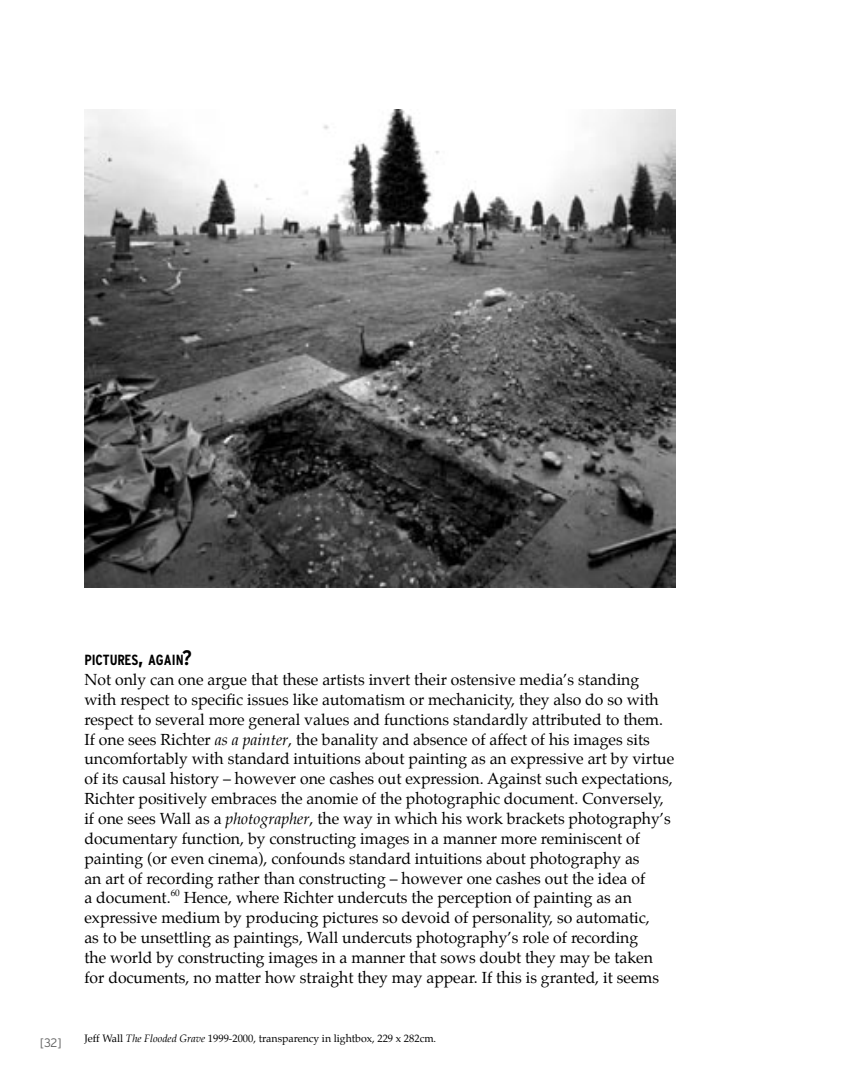
<style>
.page{position:relative;width:844px;height:1092px;background:#fff}
.page>*{position:absolute;margin:0;border:0;box-sizing:border-box;transform-origin:0 0}
.body_no_indent{font:15.75px/19.8px "Palatino";color:#000}
.essay_sub_title{font:700 condensed 14.7px "Interstate";color:#000}
.t1{font:300 12.25px "Interstate";color:#636363}
.t2{font:10.5px "Palatino";color:#000}
.s1{font-size:21px}
.s2{font-style:italic}
</style>
<div class="page">
<img style="left:84px;top:109px;width:591px;height:478px">
<p class="t1" style="left:40px;top:1035px;width:24px">[32]</p>
<p class="essay_sub_title" style="left:84px;top:651px;width:109px">PICTURES<span class="s1">,</span> AGAIN<span class="s1">?</span></p>
<p class="body_no_indent" style="left:84px;top:671px;width:591px">Not only can one argue that these artists invert their ostensive media’s standing with respect to specific issues like automatism or mechanicity, they also do so with respect to several more general values and functions standardly attributed to them.<br>If one sees Richter <span class="s2">as a painter</span>, the banality and absence of affect of his images sits uncomfortably with standard intuitions about painting as an expressive art by virtue of its causal history – however one cashes out expression. Against such expectations, Richter positively embraces the anomie of the photographic document. Conversely, if one sees Wall as a <span class="s2">photographer</span>, the way in which his work brackets photography’s documentary function, by constructing images in a manner more reminiscent of painting (or even cinema), confounds standard intuitions about photography as<br>an art of recording rather than constructing – however one cashes out the idea of<br>a document.<sup>60</sup> Hence, where Richter undercuts the perception of painting as an expressive medium by producing pictures so devoid of personality, so automatic,<br>as to be unsettling as paintings, Wall undercuts photography’s role of recording<br>the world by constructing images in a manner that sows doubt they may be taken for documents, no matter how straight they may appear. If this is granted, it seems</p>
<p class="t2" style="left:84px;top:1031px;width:353px">Jeff Wall <span class="s2">The Flooded Grave</span> 1999-2000, transparency in lightbox, 229 x 282cm.</p>
</div>
